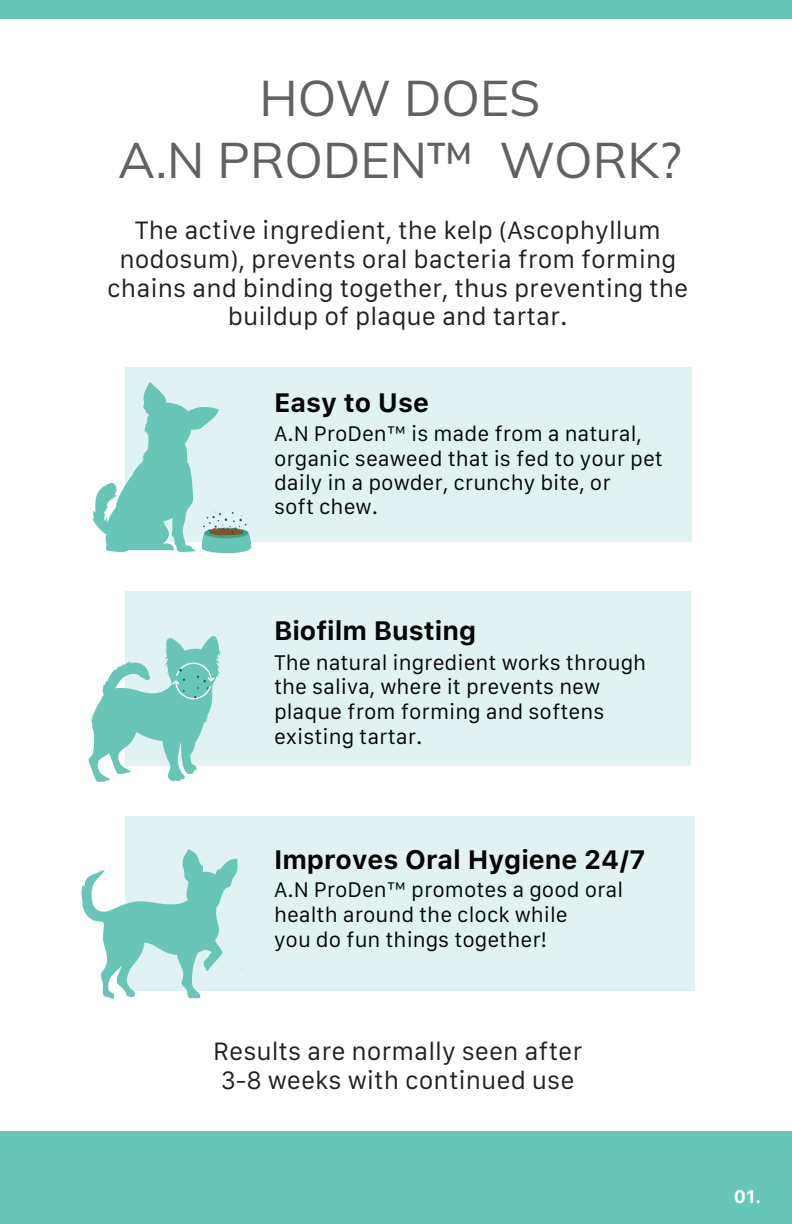
<style>
.page{position:relative;width:792px;height:1224px;background:#fff}
.page>*{position:absolute;margin:0;border:0;box-sizing:border-box;transform-origin:0 0}
.t1{font:200 50px/62px "Mulish";color:#606261;text-align:center}
.t2{font:700 26.4px "Galvji";color:#050504}
.t3{font:24px/28.8px "Galvji";color:#231f20;text-align:center}
.t4{font:20.2px/24.8px "Galvji";color:#050504}
.t5{font:700 18px "Galvji";color:#fff}
</style>
<div class="page">
<div style="left:0;top:0;width:792px;height:19px;background:#67c6b5"></div>
<div style="left:125px;top:591px;width:566px;height:175px;background:#e0f3f2"></div>
<div style="left:125px;top:367px;width:566px;height:175px;background:#e0f3f2"></div>
<svg style="left:88px;top:636px;width:133px;height:146px"></svg>
<div style="left:125px;top:816px;width:569px;height:174px;background:#e0f3f2"></div>
<svg style="left:81px;top:849px;width:162px;height:150px"></svg>
<div style="left:0;top:1131px;width:792px;height:93px;background:#67c6b5"></div>
<svg style="left:92px;top:382px;width:160px;height:172px"></svg>
<h1 class="t1" style="left:118px;top:66px;width:565px">HOW DOES<br>A.N PRODEN™ WORK?</h1>
<p class="t3" style="left:107px;top:217px;width:583px">The active ingredient, the kelp (Ascophyllum nodosum), prevents oral bacteria from forming chains and binding together, thus preventing the buildup of plaque and tartar.</p>
<h2 class="t2" style="left:274px;top:387px;width:157px">Easy to Use</h2>
<p class="t4" style="left:274px;top:422px;width:391px;line-height:24.2px">A.N ProDen™ is made from a natural, organic seaweed that is fed to your pet daily in a powder, crunchy bite, or<br>soft chew.</p>
<h2 class="t2" style="left:274px;top:615px;width:204px">Biofilm Busting</h2>
<p class="t4" style="left:274px;top:651px;width:374px">The natural ingredient works through the saliva, where it prevents new plaque from forming and softens existing tartar.</p>
<h2 class="t2" style="left:274px;top:844px;width:373px">Improves Oral Hygiene 24/7</h2>
<p class="t4" style="left:274px;top:878px;width:351px">A.N ProDen™ promotes a good oral health around the clock while<br>you do fun things together!</p>
<p class="t3" style="left:213px;top:1038px;width:371px">Results are normally seen after<br>3-8 weeks with continued use</p>
<p class="t5" style="left:734px;top:1186px;width:29px">01.</p>
</div>
